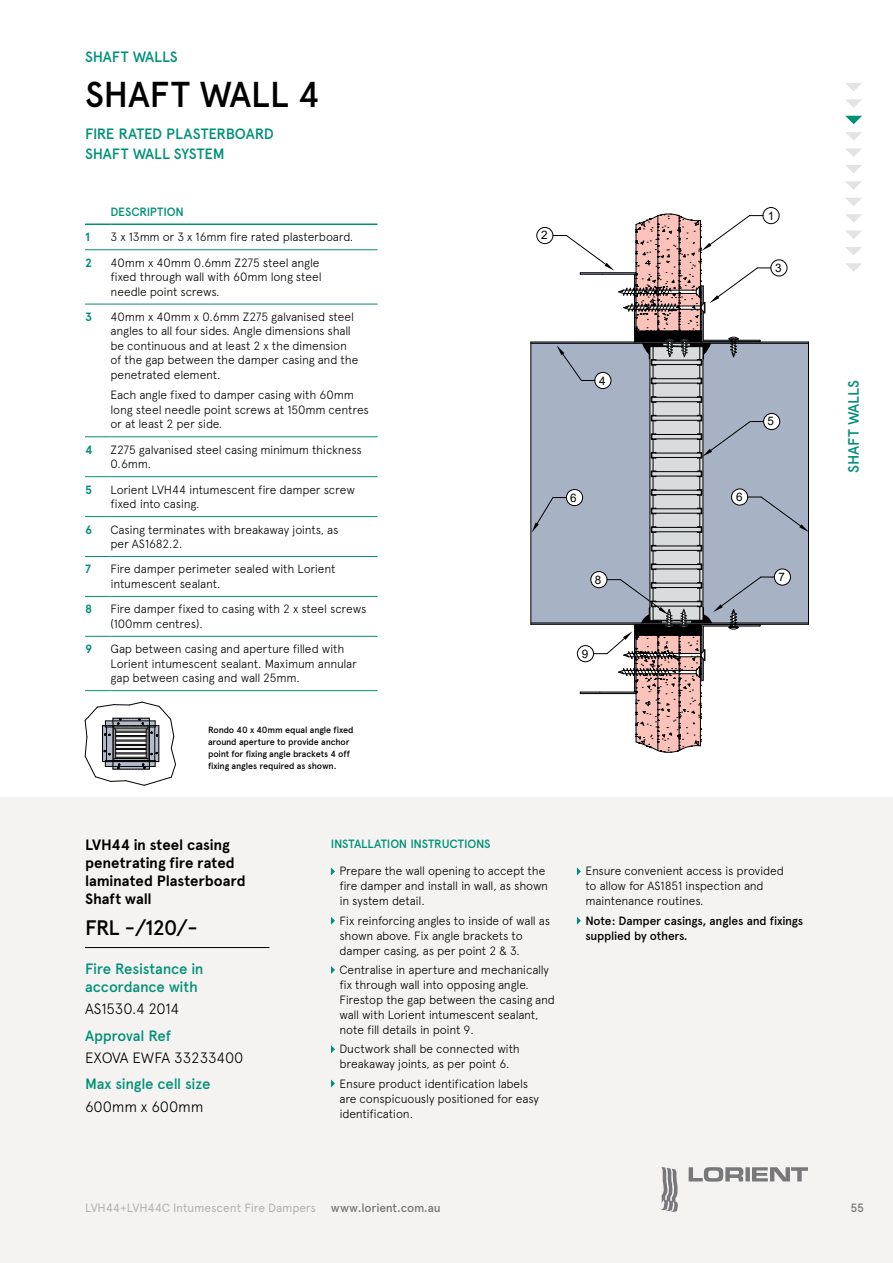
<style>
.page{position:relative;width:893px;height:1263px;background:#fff}
.page>*{position:absolute;margin:0;border:0;box-sizing:border-box;transform-origin:0 0}
.t1{font:500 36px "Apercu Pro";letter-spacing:-.015em;color:#000}
.t2{font:500 21px "Apercu Pro";letter-spacing:-.04em;color:#000}
.t3{font:500 15px/19.5px "Apercu Pro";letter-spacing:-.015em;color:#009077}
.t4{font:700 15px/18px "Apercu Pro";letter-spacing:-.005em;color:#000}
.t5{font:300 15px "Apercu Pro";letter-spacing:-.005em;color:#000}
.t6{font:300 12px/14.4px "Apercu Pro";letter-spacing:-.015em;color:#000}
.t7{font:500 12px/15px "Apercu Pro";letter-spacing:-.02em;color:#000}
.t8{font:12px "Apercu Pro";letter-spacing:-.015em;color:#b3b2b1}
.t9{font:500 12px "Apercu Pro";letter-spacing:-.015em;color:#009077}
.t10{font:700 12px "Apercu Pro";color:#009077}
.t11{font:500 12px "Apercu Pro";color:#78777a}
.t12{font:11.7px "Arial";color:#000}
.t13{font:500 9px/12px "Apercu Pro";letter-spacing:-.02em;color:#000}
.s1{font-weight:500;color:#78777a}
</style>
<div class="page">
<div style="left:0;top:797px;width:893px;height:466px;background:#f4f3f2"></div>
<div style="left:763px;top:207px;width:16px;height:17px;border:1px solid #000;border-radius:50%"></div>
<svg style="left:531px;top:213px;width:278px;height:540px"></svg>
<svg style="left:85px;top:702px;width:91px;height:83px"></svg>
<svg style="left:85px;top:250px;width:293px;height:386px"></svg>
<hr style="left:85px;top:223px;width:26px;height:2px;background:#009077">
<hr style="left:111px;top:223px;width:267px;height:2px;background:#009077">
<svg style="left:85px;top:249px;width:26px;height:1px"></svg>
<hr style="left:111px;top:249px;width:267px;height:1px;background:#009077">
<svg style="left:85px;top:304px;width:26px;height:1px"></svg>
<hr style="left:111px;top:304px;width:267px;height:1px;background:#009077">
<svg style="left:85px;top:436px;width:26px;height:1px"></svg>
<hr style="left:111px;top:436px;width:267px;height:1px;background:#009077">
<svg style="left:85px;top:476px;width:26px;height:1px"></svg>
<hr style="left:111px;top:476px;width:267px;height:1px;background:#009077">
<svg style="left:85px;top:516px;width:26px;height:1px"></svg>
<hr style="left:111px;top:516px;width:267px;height:1px;background:#009077">
<svg style="left:85px;top:556px;width:26px;height:1px"></svg>
<hr style="left:111px;top:556px;width:267px;height:1px;background:#009077">
<svg style="left:85px;top:596px;width:26px;height:1px"></svg>
<hr style="left:111px;top:596px;width:267px;height:1px;background:#009077">
<svg style="left:85px;top:636px;width:26px;height:1px"></svg>
<hr style="left:111px;top:636px;width:267px;height:1px;background:#009077">
<svg style="left:85px;top:690px;width:26px;height:1px"></svg>
<hr style="left:111px;top:690px;width:267px;height:1px;background:#009077">
<svg style="left:331px;top:867px;width:4px;height:8px"></svg>
<svg style="left:331px;top:917px;width:4px;height:8px"></svg>
<svg style="left:331px;top:966px;width:4px;height:8px"></svg>
<svg style="left:331px;top:1045px;width:4px;height:8px"></svg>
<svg style="left:331px;top:1079px;width:4px;height:8px"></svg>
<svg style="left:577px;top:867px;width:4px;height:8px"></svg>
<svg style="left:577px;top:917px;width:4px;height:8px"></svg>
<hr style="left:85px;top:947px;width:184px;height:1px;background:#000">
<svg style="left:660px;top:1167px;width:18px;height:45px"></svg>
<svg style="left:689px;top:1167px;width:119px;height:14px"></svg>
<svg style="left:846px;top:198px;width:16px;height:8px"></svg>
<svg style="left:846px;top:83px;width:16px;height:8px"></svg>
<svg style="left:845px;top:116px;width:17px;height:8px"></svg>
<svg style="left:845px;top:99px;width:17px;height:9px"></svg>
<svg style="left:845px;top:132px;width:17px;height:9px"></svg>
<svg style="left:846px;top:149px;width:15px;height:8px"></svg>
<svg style="left:846px;top:165px;width:16px;height:8px"></svg>
<svg style="left:846px;top:181px;width:16px;height:9px"></svg>
<svg style="left:846px;top:263px;width:16px;height:9px"></svg>
<svg style="left:845px;top:214px;width:17px;height:9px"></svg>
<svg style="left:846px;top:231px;width:15px;height:8px"></svg>
<svg style="left:846px;top:247px;width:16px;height:8px"></svg>
<p class="t3" style="left:85px;top:45px;width:94px">SHAFT WALLS</p>
<h1 class="t1" style="left:85px;top:67px;width:236px">SHAFT WALL 4</h1>
<p class="t3" style="left:85px;top:123px;width:190px">FIRE RATED PLASTERBOARD<br>SHAFT WALL SYSTEM</p>
<p class="t9" style="left:111px;top:202px;width:75px">DESCRIPTION</p>
<p class="t10" style="left:85px;top:228px;width:6px">1</p>
<p class="t6" style="left:111px;top:229px;width:244px">3 x 13mm or 3 x 16mm fire rated plasterboard.</p>
<p class="t10" style="left:85px;top:253px;width:8px">2</p>
<p class="t6" style="left:111px;top:254px;width:213px">40mm x 40mm 0.6mm Z275 steel angle fixed through wall with 60mm long steel needle point screws.</p>
<p class="t10" style="left:85px;top:308px;width:9px">3</p>
<p class="t6" style="left:111px;top:309px;width:249px">40mm x 40mm x 0.6mm Z275 galvanised steel angles to all four sides. Angle dimensions shall be continuous and at least 2 x the dimension of the gap between the damper casing and the penetrated element.</p>
<p class="t6" style="left:111px;top:387px;width:260px">Each angle fixed to damper casing with 60mm long steel needle point screws at 150mm centres or at least 2 per side.</p>
<p class="t10" style="left:85px;top:440px;width:9px">4</p>
<p class="t6" style="left:111px;top:441px;width:253px">Z275 galvanised steel casing minimum thickness<br>0.6mm.</p>
<p class="t10" style="left:85px;top:480px;width:8px">5</p>
<p class="t6" style="left:111px;top:481px;width:246px">Lorient LVH44 intumescent fire damper screw fixed into casing.</p>
<p class="t10" style="left:85px;top:520px;width:9px">6</p>
<p class="t6" style="left:111px;top:521px;width:229px">Casing terminates with breakaway joints, as per AS1682.2.</p>
<p class="t10" style="left:85px;top:560px;width:7px">7</p>
<p class="t6" style="left:111px;top:561px;width:226px">Fire damper perimeter sealed with Lorient intumescent sealant.</p>
<p class="t10" style="left:85px;top:600px;width:9px">8</p>
<p class="t6" style="left:111px;top:601px;width:257px">Fire damper fixed to casing with 2 x steel screws (100mm centres).</p>
<p class="t10" style="left:85px;top:640px;width:9px">9</p>
<p class="t6" style="left:111px;top:641px;width:248px">Gap between casing and aperture filled with<br>Lorient intumescent sealant. Maximum annular gap between casing and wall 25mm.</p>
<p class="t13" style="left:208px;top:723px;width:147px">Rondo 40 x 40mm equal angle fixed around aperture to provide anchor point for fixing angle brackets 4 off fixing angles required as shown.</p>
<p class="t12" style="left:541px;top:227px;width:8px">2</p>
<p class="t12" style="left:768px;top:207px;width:8px">1</p>
<p class="t12" style="left:775px;top:260px;width:8px">3</p>
<p class="t12" style="left:599px;top:372px;width:8px">4</p>
<p class="t12" style="left:570px;top:489px;width:8px">6</p>
<p class="t12" style="left:767px;top:413px;width:8px">5</p>
<p class="t12" style="left:736px;top:488px;width:8px">6</p>
<p class="t12" style="left:595px;top:571px;width:8px">8</p>
<p class="t12" style="left:779px;top:569px;width:8px">7</p>
<p class="t12" style="left:582px;top:645px;width:8px">9</p>
<p class="t4" style="left:85px;top:834px;width:162px">LVH44 in steel casing penetrating fire rated laminated Plasterboard<br>Shaft wall</p>
<h2 class="t2" style="left:85px;top:911px;width:114px">FRL -/120/-</h2>
<p class="t3" style="left:85px;top:958px;width:120px;line-height:18px">Fire Resistance in accordance with</p>
<p class="t5" style="left:85px;top:998px;width:96px">AS1530.4 2014</p>
<p class="t3" style="left:85px;top:1024px;width:88px">Approval Ref</p>
<p class="t5" style="left:85px;top:1046px;width:160px">EXOVA EWFA 33233400</p>
<p class="t3" style="left:85px;top:1073px;width:127px">Max single cell size</p>
<p class="t5" style="left:85px;top:1095px;width:120px">600mm x 600mm</p>
<p class="t9" style="left:331px;top:834px;width:161px">INSTALLATION INSTRUCTIONS</p>
<p class="t6" style="left:339px;top:863px;width:210px;line-height:15px">Prepare the wall opening to accept the fire damper and install in wall, as shown in system detail.</p>
<p class="t6" style="left:339px;top:912px;width:212px;line-height:15px">Fix reinforcing angles to inside of wall as shown above. Fix angle brackets to damper casing, as per point 2 &amp; 3.</p>
<p class="t6" style="left:339px;top:961px;width:217px;line-height:15px">Centralise in aperture and mechanically fix through wall into opposing angle.<br>Firestop the gap between the casing and wall with Lorient intumescent sealant, note fill details in point 9.</p>
<p class="t6" style="left:339px;top:1040px;width:182px;line-height:15px">Ductwork shall be connected with breakaway joints, as per point 6.</p>
<p class="t6" style="left:339px;top:1075px;width:201px;line-height:15px">Ensure product identification labels are conspicuously positioned for easy identification.</p>
<p class="t6" style="left:585px;top:863px;width:200px;line-height:15px">Ensure convenient access is provided to allow for AS1851 inspection and maintenance routines.</p>
<p class="t7" style="left:585px;top:912px;width:219px">Note: Damper casings, angles and fixings supplied by others.</p>
<p class="t8" style="left:85px;top:1199px;width:357px">LVH44+LVH44C Intumescent Fire Dampers <span class="s1">www.lorient.com.au</span></p>
<p class="t3" style="left:843px;top:473px;width:94px;rotate:-90deg">SHAFT WALLS</p>
<p class="t11" style="left:850px;top:1199px;width:15px">55</p>
</div>
